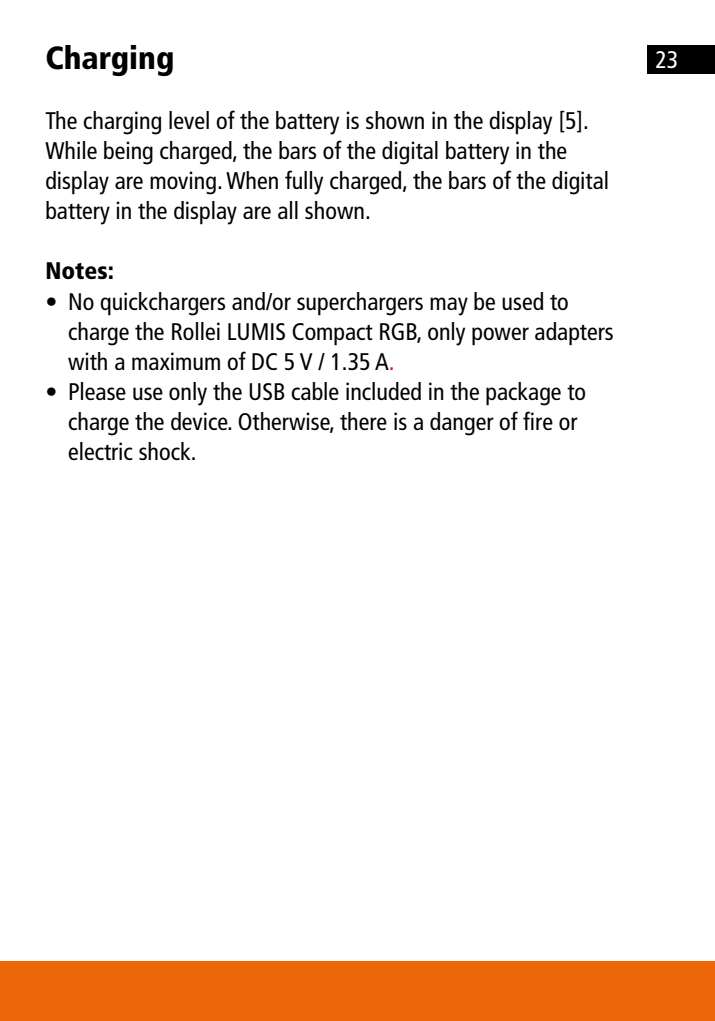
<style>
.page{position:relative;width:715px;height:1021px;background:#fff}
.page>*{position:absolute;margin:0;border:0;box-sizing:border-box;transform-origin:0 0}
.t1{font:900 condensed 32px "Frutiger LT";color:#000}
.t2{font:condensed 24px/30px "Frutiger LT";color:#000}
.t3{font:900 condensed 24px "Frutiger LT";color:#000}
.t4{font:condensed 24px "Frutiger LT";color:#fff}
.s1{color:#e6007d}
</style>
<div class="page">
<div style="left:0;top:961px;width:714px;height:59px;background:#ec6608"></div>
<div style="left:646px;top:45px;width:68px;height:29px;background:#000"></div>
<h1 class="t1" style="left:45px;top:39px;width:130px">Charging</h1>
<p class="t4" style="left:655px;top:46px;width:25px">23</p>
<p class="t2" style="left:45px;top:106px;width:565px">The charging level of the battery is shown in the display [5].<br>While being charged, the bars of the digital battery in the display are moving. When fully charged, the bars of the digital battery in the display are all shown.</p>
<p class="t3" style="left:45px;top:257px;width:70px">Notes:</p>
<p class="t2" style="left:68px;top:286px;width:547px;text-indent:-23px">• No quickchargers and/or superchargers may be used to charge the Rollei LUMIS Compact RGB, only power adapters with a maximum of DC 5 V / 1.35 A<span class="s1">.</span></p>
<p class="t2" style="left:68px;top:376px;width:519px;text-indent:-23px">• Please use only the USB cable included in the package to charge the device. Otherwise, there is a danger of fire or electric shock.</p>
</div>
